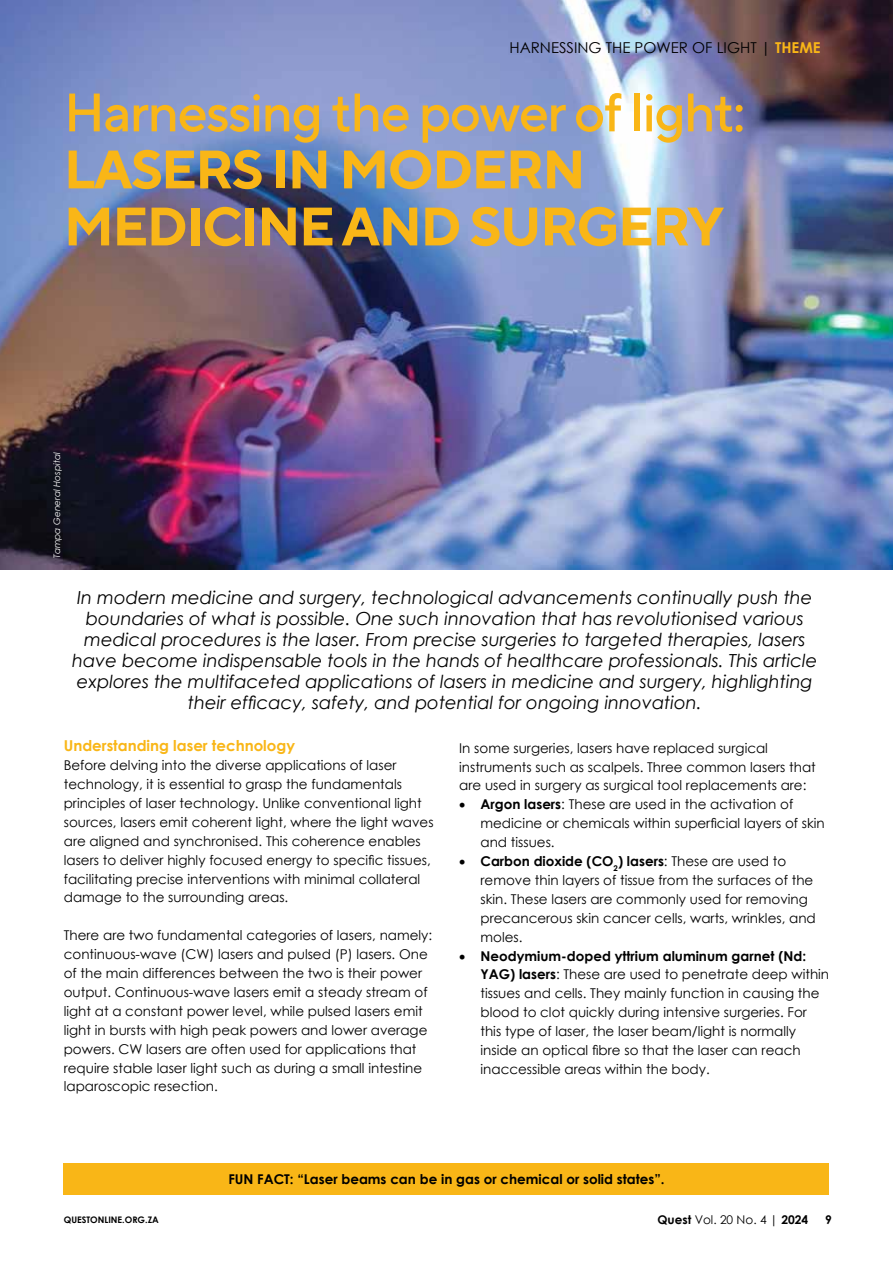
<style>
.page{position:relative;width:893px;height:1263px;background:#fff}
.page>*{position:absolute;margin:0;border:0;box-sizing:border-box;transform-origin:0 0}
.t1{font:700 54px/57px "TT Norms Pro";letter-spacing:-.03em;color:#f9b617}
.t2{font:500 54px "TT Norms Pro";letter-spacing:-.03em;color:#f9b617}
.t3{font:italic 18px/21px "Century Gothic";color:#000;text-align:center}
.t4{font:15px "Century Gothic";color:#000}
.t5{font:700 15px "Century Gothic";color:#f9b617}
.t6{font:13.5px/18.9px "Century Gothic";color:#000}
.t7{font:700 13.5px "Century Gothic";color:#000}
.t8{font:12px "Century Gothic";color:#000}
.t9{font:700 12px "Century Gothic";color:#000}
.t10{font:italic 9px "Century Gothic";color:#fff}
.t11{font:700 9px "Century Gothic";color:#000}
.s1{font-weight:700;color:#f9b617}
.s2{font-weight:700}
</style>
<div class="page">
<img style="left:0;top:0;width:893px;height:570px">
<div style="left:64px;top:1163px;width:765px;height:32px;background:#f9b617"></div>
<p class="t4" style="left:509px;top:37px;width:313px">HARNESSING THE POWER OF LIGHT | <span class="s1">THEME</span></p>
<h1 class="t2" style="left:64px;top:77px;width:683px">Harnessing the power of light:</h1>
<h1 class="t1" style="left:64px;top:139px;width:661px">LASERS IN MODERN<br>MEDICINE AND SURGERY</h1>
<p class="t10" style="left:50px;top:558px;width:107px;rotate:-90deg">Tampa General Hospital</p>
<p class="t3" style="left:72px;top:587px;width:747px">In modern medicine and surgery, technological advancements continually push the boundaries of what is possible. One such innovation that has revolutionised various medical procedures is the laser. From precise surgeries to targeted therapies, lasers have become indispensable tools in the hands of healthcare professionals. This article explores the multifaceted applications of lasers in medicine and surgery, highlighting their efficacy, safety, and potential for ongoing innovation.</p>
<p class="t5" style="left:64px;top:734px;width:233px">Understanding laser technology</p>
<p class="t6" style="left:64px;top:755px;width:371px">Before delving into the diverse applications of laser technology, it is essential to grasp the fundamentals principles of laser technology. Unlike conventional light sources, lasers emit coherent light, where the light waves are aligned and synchronised. This coherence enables lasers to deliver highly focused energy to specific tissues, facilitating precise interventions with minimal collateral damage to the surrounding areas.</p>
<p class="t6" style="left:64px;top:926px;width:370px">There are two fundamental categories of lasers, namely: continuous-wave (CW) lasers and pulsed (P) lasers. One of the main differences between the two is their power output. Continuous-wave lasers emit a steady stream of light at a constant power level, while pulsed lasers emit light in bursts with high peak powers and lower average powers. CW lasers are often used for applications that require stable laser light such as during a small intestine laparoscopic resection.</p>
<p class="t6" style="left:459px;top:738px;width:358px">In some surgeries, lasers have replaced surgical instruments such as scalpels. Three common lasers that are used in surgery as surgical tool replacements are:</p>
<p class="t6" style="left:480px;top:795px;width:346px;text-indent:-21px">• <span class="s2">Argon lasers</span>: These are used in the activation of medicine or chemicals within superficial layers of skin and tissues.</p>
<p class="t6" style="left:480px;top:851px;width:337px;text-indent:-21px">• <span class="s2">Carbon dioxide (CO</span><sub>2</sub><span class="s2">) lasers</span>: These are used to remove thin layers of tissue from the surfaces of the skin. These lasers are commonly used for removing precancerous skin cancer cells, warts, wrinkles, and moles.</p>
<p class="t6" style="left:480px;top:946px;width:350px;text-indent:-21px">• <span class="s2">Neodymium-doped yttrium aluminum garnet (Nd:<br>YAG) lasers</span>: These are used to penetrate deep within tissues and cells. They mainly function in causing the blood to clot quickly during intensive surgeries. For this type of laser, the laser beam/light is normally inside an optical fibre so that the laser can reach inaccessible areas within the body.</p>
<p class="t7" style="left:228px;top:1169px;width:438px">FUN FACT: “Laser beams can be in gas or chemical or solid states”.</p>
<p class="t11" style="left:64px;top:1213px;width:97px">QUESTONLINE.ORG.ZA</p>
<p class="t8" style="left:657px;top:1211px;width:152px"><span class="s2">Quest</span> Vol. 20 No. 4 | <span class="s2">2024</span></p>
<p class="t9" style="left:825px;top:1210px;width:8px">9</p>
</div>
